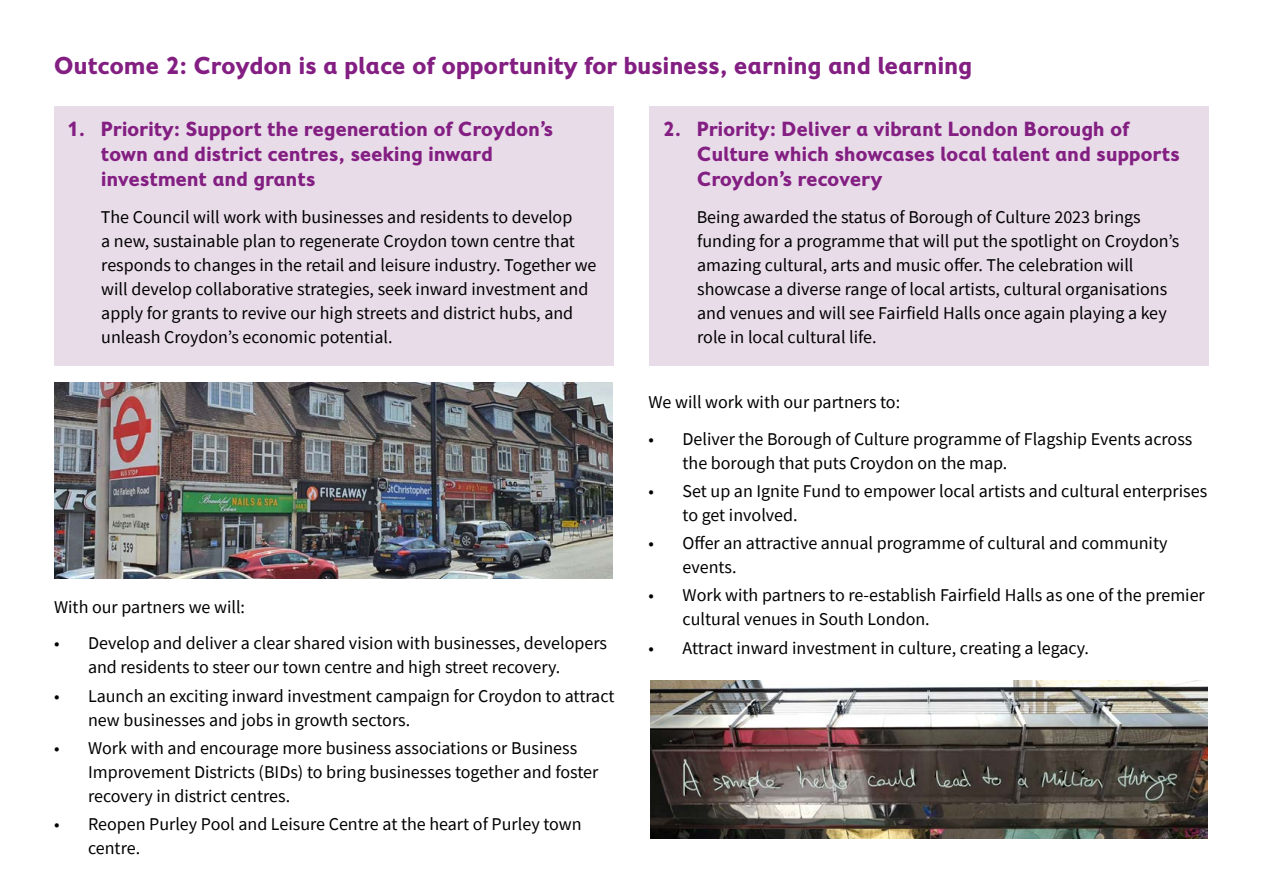
<style>
.page{position:relative;width:1263px;height:893px;background:#fff}
.page>*{position:absolute;margin:0;border:0;box-sizing:border-box;transform-origin:0 0}
.t1{font:700 25.2px "Fiendstar";color:#831f82}
.t2{font:700 21px/25.2px "Fiendstar";color:#831f82}
.Body{font:18px/24px "Source Sans Pro";color:#000}
.Body_Title{font:18px "Source Sans Pro";color:#000}
</style>
<div class="page">
<img style="left:54px;top:383px;width:558px;height:195px">
<img style="left:651px;top:680px;width:557px;height:159px">
<div style="left:54px;top:106px;width:559px;height:260px;background:#e9dce9"></div>
<div style="left:650px;top:106px;width:559px;height:260px;background:#e9dce9"></div>
<h2 class="t1" style="left:54px;top:51px;width:920px">Outcome 2: Croydon is a place of opportunity for business, earning and learning</h2>
<h5 class="t2" style="left:101px;top:116px;width:454px;text-indent:-34px">1. Priority: Support the regeneration of Croydon’s town and district centres, seeking inward investment and grants</h5>
<p class="Body" style="left:101px;top:205px;width:497px">The Council will work with businesses and residents to develop<br>a new, sustainable plan to regenerate Croydon town centre that responds to changes in the retail and leisure industry. Together we will develop collaborative strategies, seek inward investment and apply for grants to revive our high streets and district hubs, and unleash Croydon’s economic potential.</p>
<p class="Body_Title" style="left:54px;top:595px;width:193px">With our partners we will:</p>
<p class="Body" style="left:88px;top:631px;width:521px;text-indent:-34px">• Develop and deliver a clear shared vision with businesses, developers and residents to steer our town centre and high street recovery.</p>
<p class="Body" style="left:88px;top:683px;width:528px;text-indent:-34px">• Launch an exciting inward investment campaign for Croydon to attract new businesses and jobs in growth sectors.</p>
<p class="Body" style="left:88px;top:736px;width:512px;text-indent:-34px">• Work with and encourage more business associations or Business<br>Improvement Districts (BIDs) to bring businesses together and foster recovery in district centres.</p>
<p class="Body" style="left:88px;top:812px;width:495px;text-indent:-34px">• Reopen Purley Pool and Leisure Centre at the heart of Purley town centre.</p>
<h5 class="t2" style="left:697px;top:116px;width:484px;text-indent:-34px">2. Priority: Deliver a vibrant London Borough of<br>Culture which showcases local talent and supports<br>Croydon’s recovery</h5>
<p class="Body" style="left:697px;top:205px;width:484px">Being awarded the status of Borough of Culture 2023 brings funding for a programme that will put the spotlight on Croydon’s amazing cultural, arts and music offer. The celebration will showcase a diverse range of local artists, cultural organisations and venues and will see Fairfield Halls once again playing a key role in local cultural life.</p>
<p class="Body_Title" style="left:648px;top:390px;width:253px">We will work with our partners to:</p>
<p class="Body" style="left:682px;top:426px;width:511px;text-indent:-34px">• Deliver the Borough of Culture programme of Flagship Events across the borough that puts Croydon on the map.</p>
<p class="Body" style="left:682px;top:479px;width:526px;text-indent:-34px">• Set up an Ignite Fund to empower local artists and cultural enterprises to get involved.</p>
<p class="Body" style="left:682px;top:531px;width:486px;text-indent:-34px">• Offer an attractive annual programme of cultural and community events.</p>
<p class="Body" style="left:682px;top:583px;width:524px;text-indent:-34px">• Work with partners to re-establish Fairfield Halls as one of the premier cultural venues in South London.</p>
<p class="Body" style="left:648px;top:635px;width:442px">• Attract inward investment in culture, creating a legacy.</p>
</div>
